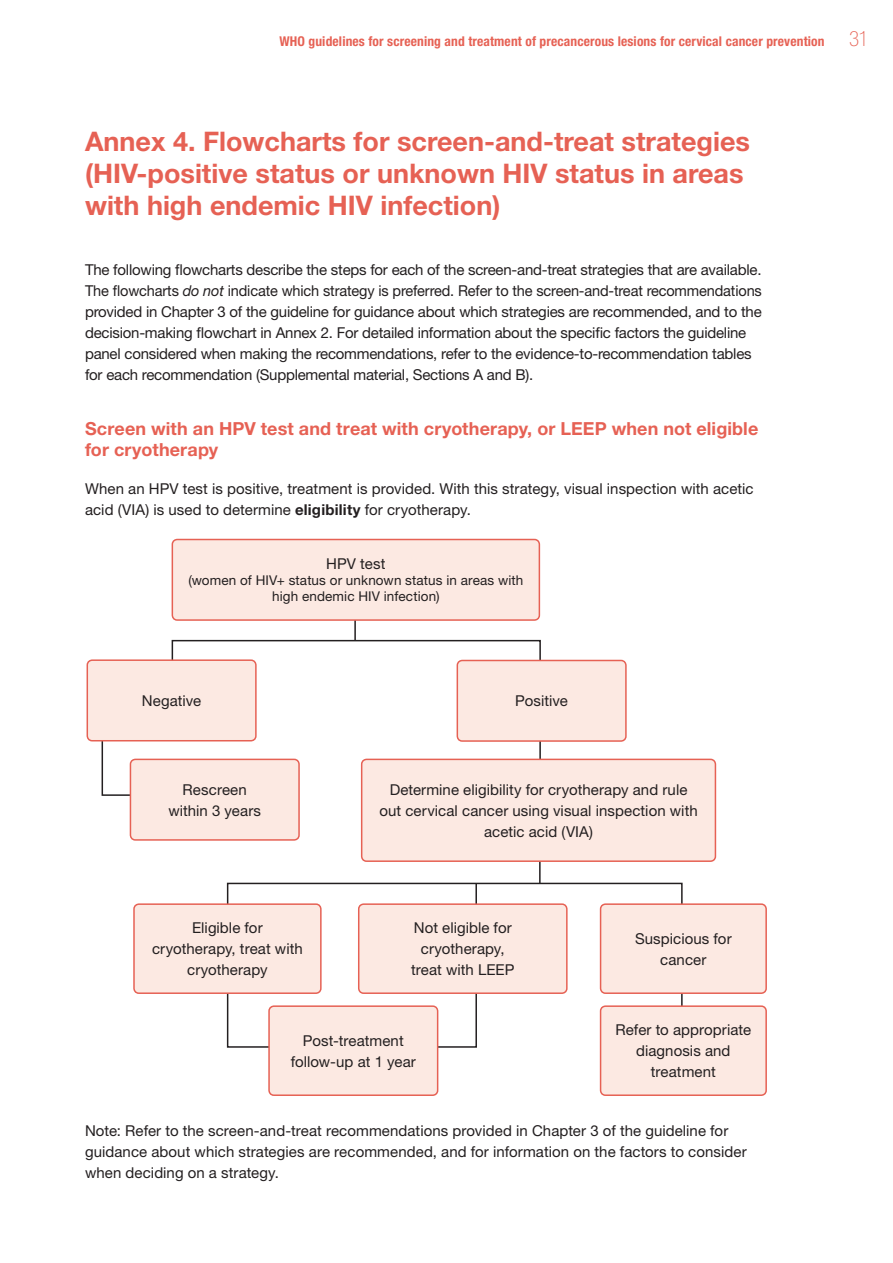
<style>
.page{position:relative;width:893px;height:1263px;background:#fff}
.page>*{position:absolute;margin:0;border:0;box-sizing:border-box;transform-origin:0 0}
.t1{font:700 27px/32.4px "Helvetica Neue LT Std";color:#e66154}
.t2{font:700 18px/21px "Helvetica Neue LT Std";letter-spacing:.005em;color:#e66154}
.t3{font:15px/21px "Helvetica Neue LT Std";color:#231f20;text-align:center}
.t4{font:700 condensed 13.5px "Helvetica Neue LT Std";letter-spacing:.01em;color:#e66154}
.t5{font:13.5px/16.2px "Helvetica Neue LT Std";letter-spacing:.01em;color:#231f20;text-align:center}
.s1{font-weight:100;font-size:21px}
.s2{font-style:italic}
.s3{font-weight:700}
</style>
<div class="page">
<hr style="left:539px;top:825px;width:2px;height:58px;background:#231f20">
<hr style="left:354px;top:616px;width:2px;height:25px;background:#231f20">
<svg style="left:171px;top:639px;width:371px;height:173px"></svg>
<svg style="left:101px;top:741px;width:42px;height:56px"></svg>
<div style="left:87px;top:660px;width:169px;height:81px;background:#fce9e2;border-radius:5px"></div>
<div style="left:87px;top:659px;width:170px;height:82px;border:2px solid #e66154;border-radius:5px"></div>
<div style="left:130px;top:759px;width:169px;height:81px;background:#fce9e2;border-radius:5px"></div>
<div style="left:130px;top:759px;width:170px;height:82px;border:2px solid #e66154;border-radius:5px"></div>
<div style="left:457px;top:660px;width:169px;height:81px;background:#fce9e2;border-radius:5px"></div>
<div style="left:457px;top:660px;width:170px;height:82px;border:2px solid #e66154;border-radius:5px"></div>
<svg style="left:226px;top:1021px;width:251px;height:27px"></svg>
<div style="left:269px;top:1006px;width:169px;height:89px;background:#fce9e2;border-radius:5px"></div>
<div style="left:268px;top:1005px;width:170px;height:91px;border:2px solid #e66154;border-radius:5px"></div>
<div style="left:172px;top:539px;width:367px;height:81px;background:#fce9e2;border-radius:5px"></div>
<div style="left:172px;top:539px;width:368px;height:82px;border:2px solid #e66154;border-radius:5px"></div>
<div style="left:362px;top:759px;width:353px;height:102px;background:#fce9e2;border-radius:5px"></div>
<div style="left:361px;top:759px;width:355px;height:103px;border:2px solid #e66154;border-radius:5px"></div>
<svg style="left:226px;top:882px;width:457px;height:139px"></svg>
<div style="left:601px;top:904px;width:165px;height:89px;background:#fce9e2;border-radius:5px"></div>
<div style="left:600px;top:903px;width:167px;height:91px;border:2px solid #e66154;border-radius:5px"></div>
<div style="left:601px;top:1006px;width:165px;height:89px;background:#fce9e2;border-radius:5px"></div>
<div style="left:600px;top:1005px;width:167px;height:91px;border:2px solid #e66154;border-radius:5px"></div>
<div style="left:134px;top:904px;width:187px;height:89px;background:#fce9e2;border-radius:5px"></div>
<div style="left:133px;top:903px;width:189px;height:91px;border:2px solid #e66154;border-radius:5px"></div>
<p class="t4" style="left:279px;top:33px;width:591px">WHO guidelines for screening and treatment of precancerous lesions for cervical cancer prevention <span class="s1">31</span></p>
<h1 class="t1" style="left:85px;top:124px;width:667px">Annex 4. Flowcharts for screen-and-treat strategies (HIV-positive status or unknown HIV status in areas with high endemic HIV infection)</h1>
<p class="t3" style="left:85px;top:259px;width:678px;text-align:left">The following flowcharts describe the steps for each of the screen-and-treat strategies that are available.<br>The flowcharts <span class="s2">do not</span> indicate which strategy is preferred. Refer to the screen-and-treat recommendations provided in Chapter 3 of the guideline for guidance about which strategies are recommended, and to the decision-making flowchart in Annex 2. For detailed information about the specific factors the guideline panel considered when making the recommendations, refer to the evidence-to-recommendation tables for each recommendation (Supplemental material, Sections A and B).</p>
<p class="t2" style="left:85px;top:418px;width:675px">Screen with an HPV test and treat with cryotherapy, or LEEP when not eligible for cryotherapy</p>
<p class="t3" style="left:85px;top:478px;width:670px;text-align:left">When an HPV test is positive, treatment is provided. With this strategy, visual inspection with acetic acid (VIA) is used to determine <span class="s3">eligibility</span> for cryotherapy.</p>
<p class="t3" style="left:326px;top:553px;width:61px">HPV test</p>
<p class="t5" style="left:188px;top:572px;width:336px">(women of HIV+ status or unknown status in areas with high endemic HIV infection)</p>
<p class="t3" style="left:142px;top:690px;width:61px">Negative</p>
<p class="t3" style="left:168px;top:778px;width:94px">Rescreen within 3 years</p>
<p class="t3" style="left:152px;top:917px;width:152px">Eligible for cryotherapy, treat with cryotherapy</p>
<p class="t3" style="left:515px;top:690px;width:54px">Positive</p>
<p class="t3" style="left:379px;top:779px;width:320px">Determine eligibility for cryotherapy and rule out cervical cancer using visual inspection with acetic acid (VIA)</p>
<p class="t3" style="left:411px;top:917px;width:105px">Not eligible for cryotherapy, treat with LEEP</p>
<p class="t3" style="left:635px;top:927px;width:98px">Suspicious for cancer</p>
<p class="t3" style="left:291px;top:1029px;width:127px">Post-treatment follow-up at 1 year</p>
<p class="t3" style="left:615px;top:1019px;width:137px">Refer to appropriate diagnosis and treatment</p>
<p class="t3" style="left:85px;top:1120px;width:663px;text-align:left">Note: Refer to the screen-and-treat recommendations provided in Chapter 3 of the guideline for guidance about which strategies are recommended, and for information on the factors to consider when deciding on a strategy.</p>
</div>
